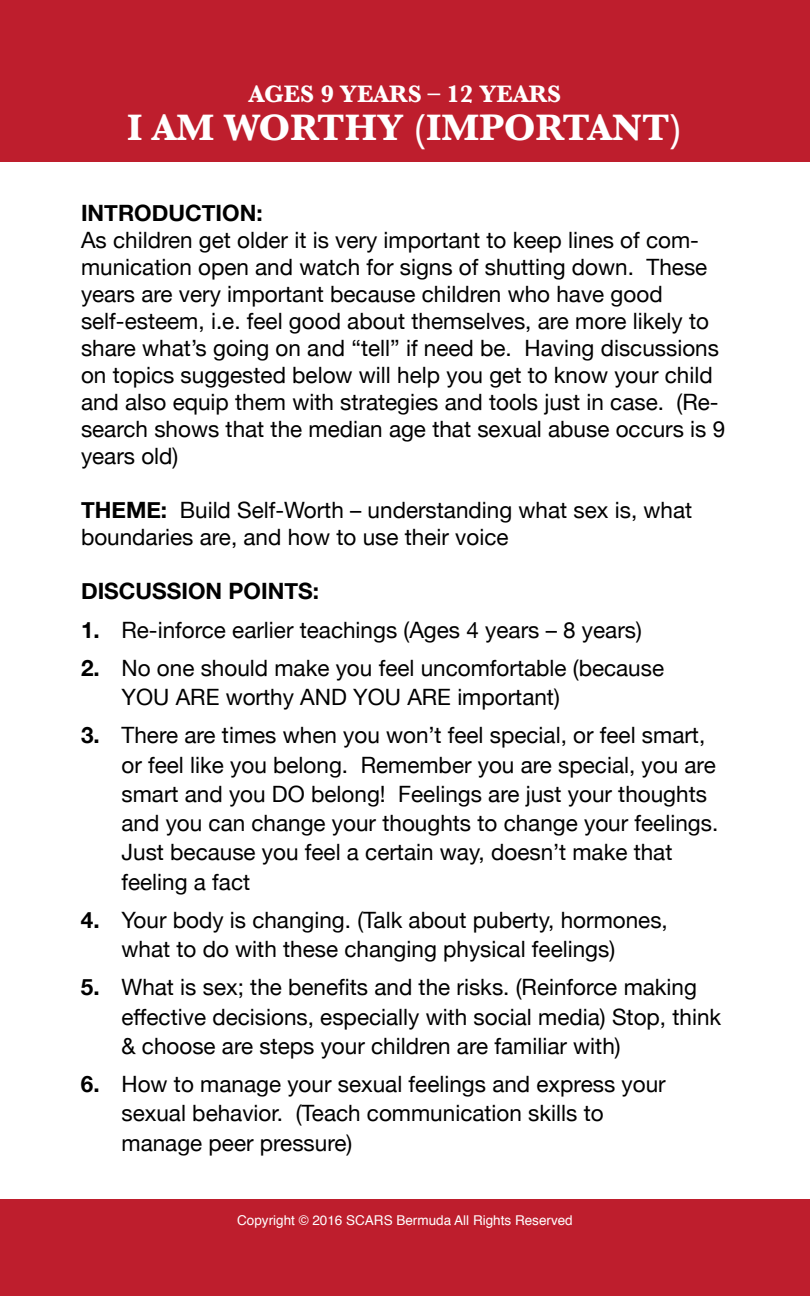
<style>
.page{position:relative;width:810px;height:1296px;background:#fff}
.page>*{position:absolute;margin:0;border:0;box-sizing:border-box;transform-origin:0 0}
.t1{font:700 38.25px "Baskerville";color:#fff}
.t2{font:700 24.75px "Baskerville";color:#fff}
.t3{font:22.5px/29.2px "Helvetica Neue";color:#000}
.t4{font:700 22.5px "Helvetica Neue";color:#000}
.t5{font:13.5px "Helvetica";color:#fff}
.s1{font-weight:700}
</style>
<div class="page">
<div style="left:0;top:1199px;width:810px;height:97px;background:#be1e2d"></div>
<div style="left:0;top:0;width:810px;height:162px;background:#be1e2d"></div>
<p class="t2" style="left:249px;top:77px;width:314px">AGES 9 YEARS – 12 YEARS</p>
<h1 class="t1" style="left:127px;top:101px;width:557px">I AM WORTHY (IMPORTANT)</h1>
<p class="t4" style="left:81px;top:193px;width:183px">INTRODUCTION:</p>
<p class="t3" style="left:81px;top:225px;width:646px;line-height:27px">As children get older it is very important to keep lines of com&shy;munication open and watch for signs of shutting down. These years are very important because children who have good self-esteem, i.e. feel good about themselves, are more likely to share what’s going on and “tell” if need be. Having discussions on topics suggested below will help you get to know your child and also equip them with strategies and tools just in case. (Re&shy;search shows that the median age that sexual abuse occurs is 9 years old)</p>
<p class="t3" style="left:81px;top:495px;width:613px;line-height:27px"><span class="s1">THEME:</span> Build Self-Worth – understanding what sex is, what boundaries are, and how to use their voice</p>
<p class="t4" style="left:81px;top:571px;width:239px">DISCUSSION POINTS:</p>
<p class="t3" style="left:81px;top:613px;width:562px"><span class="s1">1.</span> Re-inforce earlier teachings (Ages 4 years – 8 years)</p>
<p class="t3" style="left:122px;top:652px;width:544px;text-indent:-40px"><span class="s1">2.</span> No one should make you feel uncomfortable (because<br>YOU ARE worthy AND YOU ARE important)</p>
<p class="t3" style="left:121px;top:719px;width:598px;text-indent:-40px"><span class="s1">3.</span> There are times when you won’t feel special, or feel smart, or feel like you belong. Remember you are special, you are smart and you DO belong! Feelings are just your thoughts and you can change your thoughts to change your feelings.<br>Just because you feel a certain way, doesn’t make that feeling a fact</p>
<p class="t3" style="left:81px;top:904px;width:588px;text-align:center"><span class="s1">4.</span> Your body is changing. (Talk about puberty, hormones, what to do with these changing physical feelings)</p>
<p class="t3" style="left:121px;top:971px;width:601px;text-indent:-40px"><span class="s1">5.</span> What is sex; the benefits and the risks. (Reinforce making effective decisions, especially with social media) Stop, think &amp; choose are steps your children are familiar with)</p>
<p class="t3" style="left:121px;top:1068px;width:546px;text-indent:-40px"><span class="s1">6.</span> How to manage your sexual feelings and express your sexual behavior. (Teach communication skills to manage peer pressure)</p>
<p class="t5" style="left:237px;top:1210px;width:337px">Copyright © 2016 SCARS Bermuda All Rights Reserved</p>
</div>
